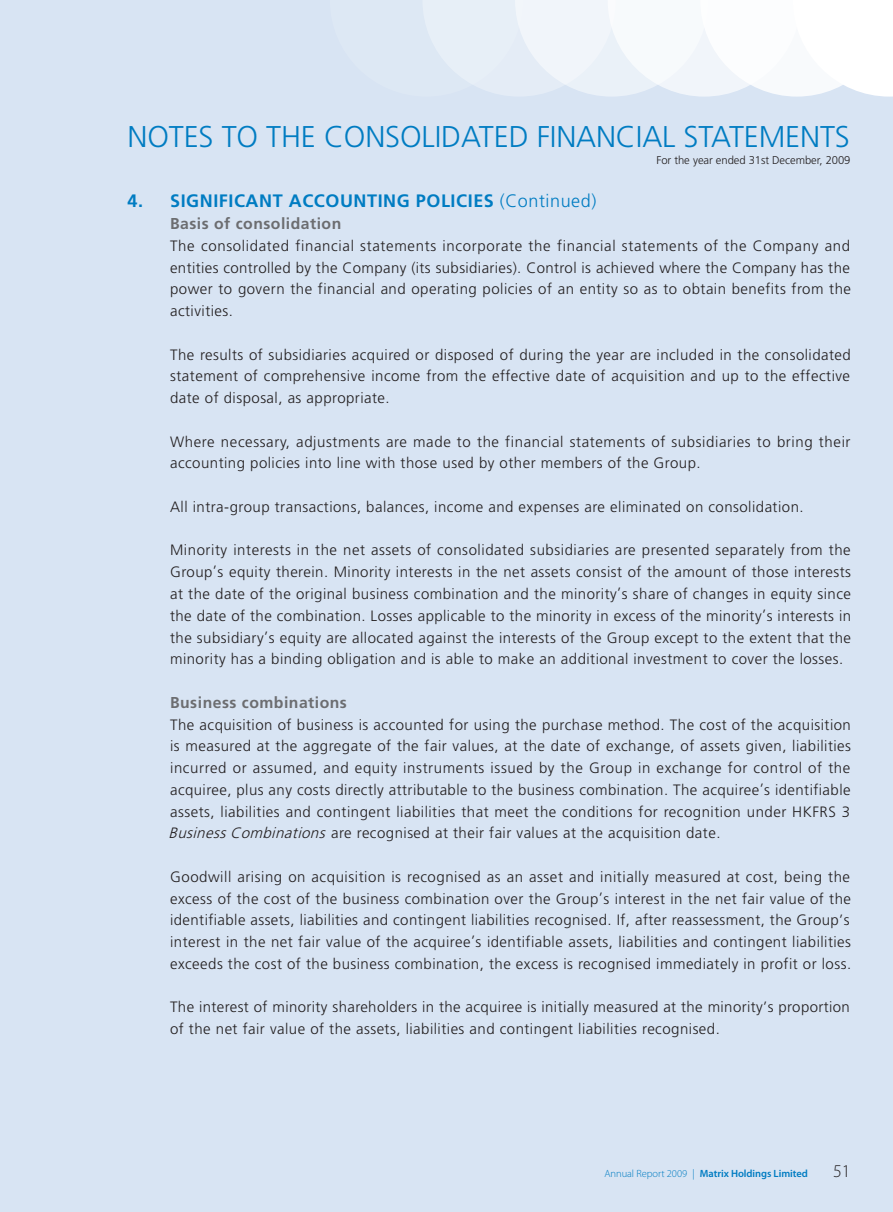
<style>
.page{position:relative;width:893px;height:1212px;background:#d8e4f3}
.page>*{position:absolute;margin:0;border:0;box-sizing:border-box;transform-origin:0 0}
.t1{font:300 30px "Frutiger LT Std";letter-spacing:-.005em;color:#007cc2}
.Heading_1{font:700 18px "Frutiger LT Std";letter-spacing:.03em;color:#007cc2}
.t2{font:300 18px "Myriad Pro";color:#231f20}
.Heading_2{font:700 15.75px "Frutiger LT Std";color:#6c6d70}
.Body_Text{font:300 15px/21.8px "Frutiger LT Std";letter-spacing:.03em;color:#231f20;text-align:justify}
.t3{font:300 11.25px "Frutiger LT Std";letter-spacing:-.005em;color:#231f20}
.t4{font:600 10.5px "Myriad Pro";letter-spacing:-.005em;color:#007cc2}
.s1{font-weight:300}
.s2{font-style:italic}
</style>
<div class="page">
<svg style="left:423px;top:0;width:470px;height:97px"></svg>
<h1 class="t1" style="left:128px;top:119px;width:724px">NOTES TO THE CONSOLIDATED FINANCIAL STATEMENTS</h1>
<p class="t3" style="left:656px;top:154px;width:196px">For the year ended 31st December, 2009</p>
<p class="Heading_1" style="left:128px;top:191px;width:470px">4. SIGNIFICANT ACCOUNTING POLICIES <span class="s1">(Continued)</span></p>
<p class="Heading_2" style="left:170px;top:214px;width:173px">Basis of consolidation</p>
<p class="Body_Text" style="left:170px;top:235px;width:682px">The consolidated financial statements incorporate the financial statements of the Company and entities controlled by the Company (its subsidiaries). Control is achieved where the Company has the power to govern the financial and operating policies of an entity so as to obtain benefits from the activities.</p>
<p class="Body_Text" style="left:170px;top:344px;width:682px">The results of subsidiaries acquired or disposed of during the year are included in the consolidated statement of comprehensive income from the effective date of acquisition and up to the effective date of disposal, as appropriate.</p>
<p class="Body_Text" style="left:170px;top:431px;width:682px">Where necessary, adjustments are made to the financial statements of subsidiaries to bring their accounting policies into line with those used by other members of the Group.</p>
<p class="Body_Text" style="left:170px;top:496px;width:635px">All intra-group transactions, balances, income and expenses are eliminated on consolidation.</p>
<p class="Body_Text" style="left:170px;top:540px;width:682px">Minority interests in the net assets of consolidated subsidiaries are presented separately from the Group’s equity therein. Minority interests in the net assets consist of the amount of those interests at the date of the original business combination and the minority’s share of changes in equity since the date of the combination. Losses applicable to the minority in excess of the minority’s interests in the subsidiary’s equity are allocated against the interests of the Group except to the extent that the minority has a binding obligation and is able to make an additional investment to cover the losses.</p>
<p class="Heading_2" style="left:170px;top:693px;width:178px">Business combinations</p>
<p class="Body_Text" style="left:169px;top:714px;width:684px">The acquisition of business is accounted for using the purchase method. The cost of the acquisition is measured at the aggregate of the fair values, at the date of exchange, of assets given, liabilities incurred or assumed, and equity instruments issued by the Group in exchange for control of the acquiree, plus any costs directly attributable to the business combination. The acquiree’s identifiable assets, liabilities and contingent liabilities that meet the conditions for recognition under HKFRS 3<br><span class="s2">BusinessCombinations</span>are recognised at their fair values at the acquisition date.</p>
<p class="Body_Text" style="left:170px;top:866px;width:683px">Goodwill arising on acquisition is recognised as an asset and initially measured at cost, being the excess of the cost of the business combination over the Group’s interest in the net fair value of the identifiable assets, liabilities and contingent liabilities recognised. If, after reassessment, the Group’s interest in the net fair value of the acquiree’s identifiable assets, liabilities and contingent liabilities exceeds the cost of the business combination, the excess is recognised immediately in profit or loss.</p>
<p class="Body_Text" style="left:170px;top:996px;width:681px">The interest of minority shareholders in the acquiree is initially measured at the minority’s proportion of the net fair value of the assets, liabilities and contingent liabilities recognised.</p>
<p class="t4" style="left:605px;top:1166px;width:205px"><span class="s1">Annual Report 2009 |</span> Matrix Holdings Limited</p>
<p class="t2" style="left:833px;top:1160px;width:19px">51</p>
</div>
